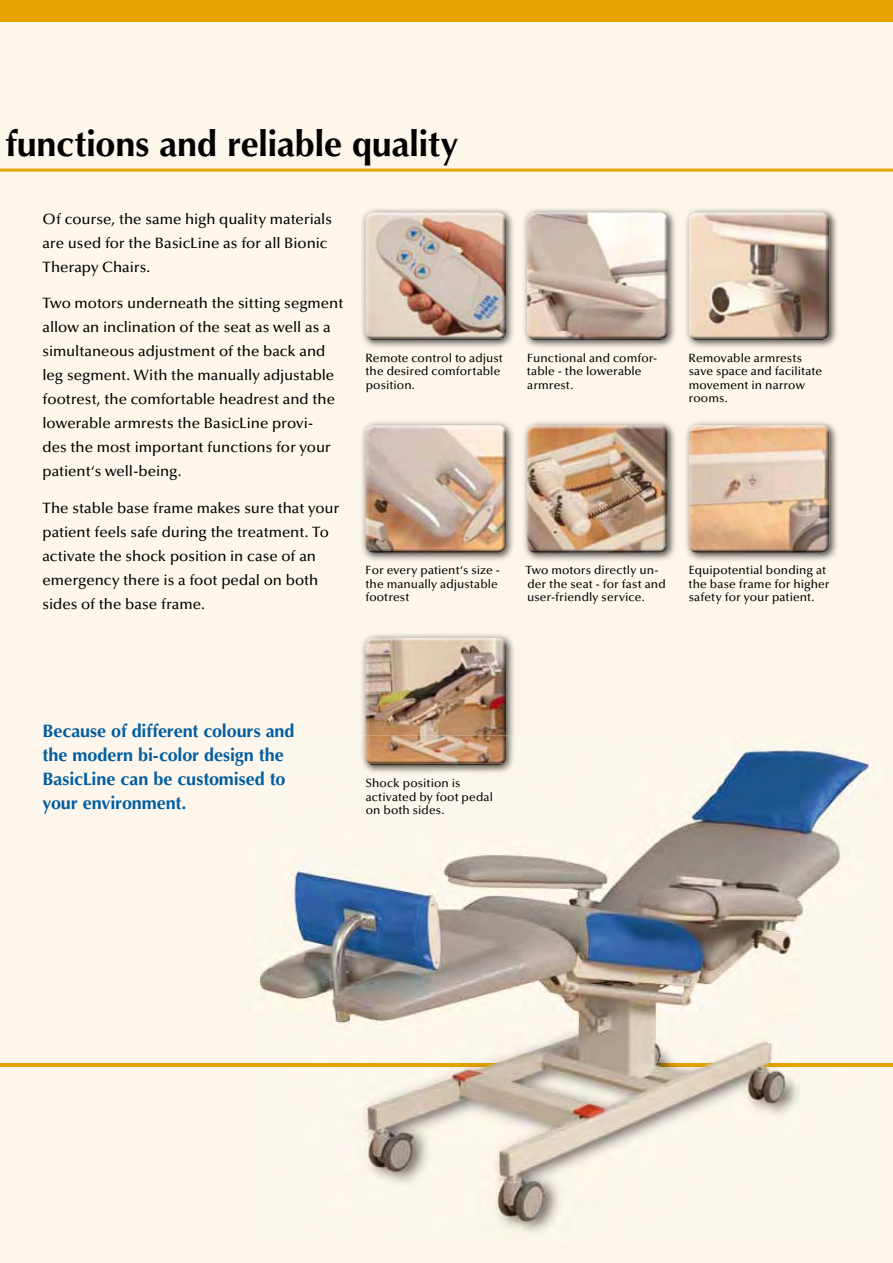
<style>
.page{position:relative;width:893px;height:1263px;background:#fdf6ea}
.page>*{position:absolute;margin:0;border:0;box-sizing:border-box;transform-origin:0 0}
.t1{font:700 36px "Optima LT Std";letter-spacing:-.01em;color:#000}
.t2{font:700 18px/24px "Optima LT Std";letter-spacing:-.005em;color:#005da2}
.t3{font:500 15px/24px "Optima LT Std";color:#000}
.t4{font:500 12px/13.5px "Optima LT Std";letter-spacing:.01em;color:#000}
</style>
<div class="page">
<div style="left:0;top:0;width:893px;height:21px;background:#e6a300"></div>
<hr style="left:0;top:169px;width:893px;height:3px;background:#e6a300">
<hr style="left:0;top:1063px;width:893px;height:3px;background:#e6a300">
<img style="left:248px;top:747px;width:635px;height:486px">
<img style="left:248px;top:1063px;width:635px;height:3px">
<img style="left:362px;top:209px;width:151px;height:138px">
<img style="left:369px;top:213px;width:134px;height:1px">
<img style="left:368px;top:338px;width:135px;height:2px">
<svg style="left:366px;top:214px;width:3px;height:6px"></svg>
<img style="left:686px;top:209px;width:151px;height:138px">
<img style="left:692px;top:213px;width:134px;height:1px">
<img style="left:692px;top:338px;width:134px;height:2px">
<img style="left:689px;top:214px;width:3px;height:118px">
<img style="left:524px;top:422px;width:151px;height:138px">
<img style="left:531px;top:425px;width:133px;height:2px">
<img style="left:529px;top:427px;width:139px;height:124px">
<img style="left:530px;top:551px;width:135px;height:2px">
<img style="left:527px;top:427px;width:4px;height:118px">
<img style="left:686px;top:422px;width:151px;height:138px">
<img style="left:692px;top:551px;width:129px;height:2px">
<img style="left:692px;top:425px;width:134px;height:2px">
<img style="left:689px;top:427px;width:140px;height:124px">
<img style="left:362px;top:422px;width:151px;height:138px">
<img style="left:369px;top:425px;width:134px;height:2px">
<img style="left:368px;top:551px;width:135px;height:2px">
<img style="left:366px;top:427px;width:140px;height:124px">
<img style="left:524px;top:209px;width:151px;height:138px">
<img style="left:666px;top:217px;width:2px;height:120px">
<img style="left:531px;top:213px;width:133px;height:1px">
<img style="left:530px;top:338px;width:135px;height:2px">
<img style="left:527px;top:214px;width:4px;height:118px">
<img style="left:360px;top:634px;width:155px;height:141px">
<img style="left:369px;top:638px;width:134px;height:1px">
<img style="left:368px;top:763px;width:135px;height:2px">
<img style="left:366px;top:639px;width:140px;height:124px">
<h1 class="t1" style="left:5px;top:123px;width:455px">functions and reliable quality</h1>
<p class="t3" style="left:43px;top:207px;width:291px">Of course, the same high quality materials are used for the BasicLine as for all Bionic<br>Therapy Chairs.</p>
<p class="t3" style="left:43px;top:292px;width:302px">Two motors underneath the sitting segment allow an inclination of the seat as well as a simultaneous adjustment of the back and leg segment. With the manually adjustable footrest, the comfortable headrest and the lowerable armrests the BasicLine provi-<br>des the most important functions for your patient‘s well-being.</p>
<p class="t3" style="left:43px;top:496px;width:298px">The stable base frame makes sure that your patient feels safe during the treatment. To activate the shock position in case of an emergency there is a foot pedal on both sides of the base frame.</p>
<p class="t4" style="left:527px;top:351px;width:132px">Functional and comfor&shy;table - the lowerable armrest.</p>
<p class="t4" style="left:365px;top:351px;width:139px">Remote control to adjust the desired comfortable position.</p>
<p class="t4" style="left:689px;top:351px;width:135px">Removable armrests save space and facilitate movement in narrow rooms.</p>
<p class="t4" style="left:365px;top:564px;width:136px">For every patient‘s size - the manually adjustable footrest</p>
<p class="t4" style="left:525px;top:564px;width:142px">Two motors directly un&shy;der the seat - for fast and user-friendly service.</p>
<p class="t4" style="left:689px;top:564px;width:142px">Equipotential bonding at the base frame for higher safety for your patient.</p>
<p class="t2" style="left:43px;top:719px;width:254px">Because of different colours and the modern bi-color design the<br>BasicLine can be customised to your environment.</p>
<p class="t4" style="left:365px;top:776px;width:129px">Shock position is activated by foot pedal on both sides.</p>
</div>
